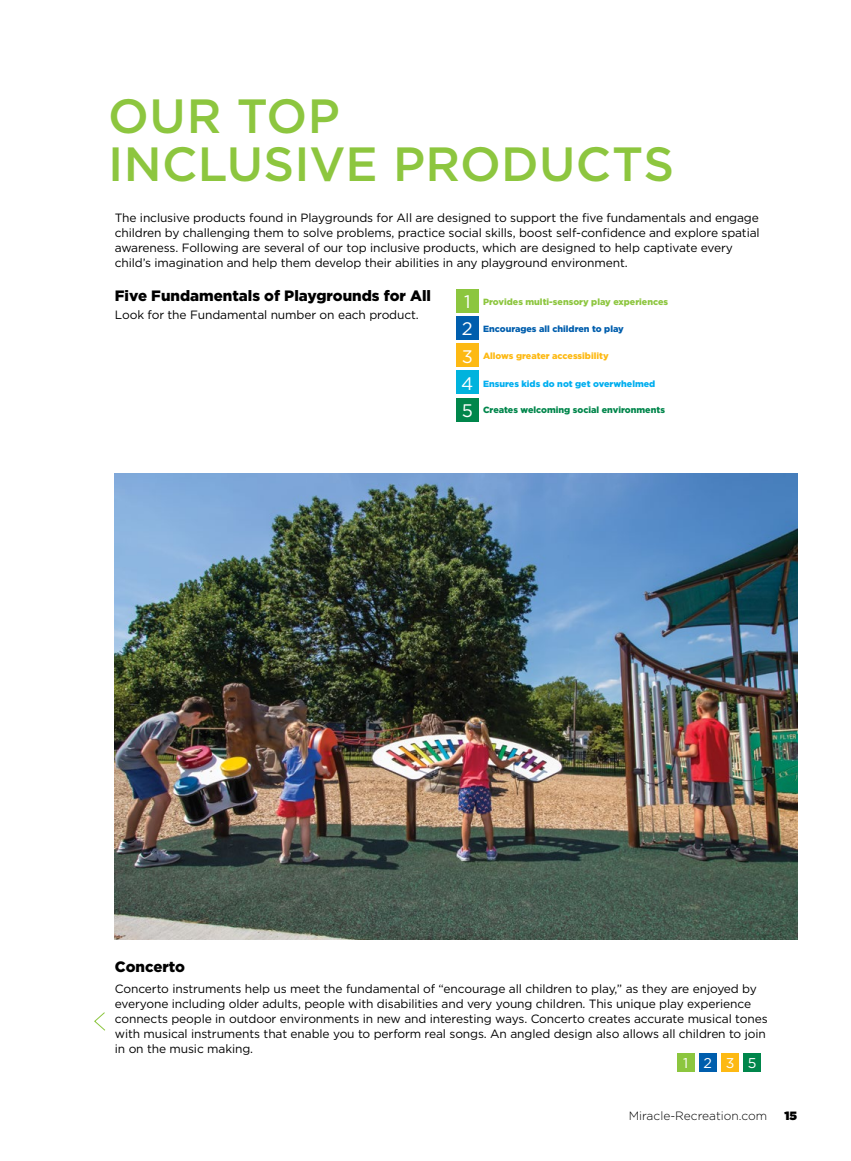
<style>
.page{position:relative;width:851px;height:1161px;background:#fff}
.page>*{position:absolute;margin:0;border:0;box-sizing:border-box;transform-origin:0 0}
.t1{font:500 48px/48px "Gotham";letter-spacing:.005em;color:#8dc63f}
.t2{font:18.15px/27.2px "Gotham";color:#fff}
.t3{font:900 15px "Gotham";color:#000}
.t4{font:14.1px "Gotham";color:#fff}
.t5{font:12px/15px "Gotham";letter-spacing:-.01em;color:#000}
.t6{font:300 12px "Gotham";color:#000}
.t7{font:900 12px "Gotham";color:#000}
.t8{font:900 9px "Gotham";color:#8dc63f}
.t9{font:900 9px "Gotham";color:#00864b}
.t10{font:900 9px "Gotham";color:#00aeef}
.t11{font:900 9px "Gotham";color:#005ead}
.t12{font:900 9px "Gotham";color:#fdb913}
</style>
<div class="page">
<img style="left:115px;top:473px;width:682px;height:466px">
<svg style="left:94px;top:1012px;width:11px;height:19px"></svg>
<div style="left:676px;top:1053px;width:18px;height:19px;background:#8cc63f"></div>
<div style="left:699px;top:1053px;width:17px;height:19px;background:#005ead"></div>
<div style="left:721px;top:1053px;width:17px;height:19px;background:#fdb913"></div>
<div style="left:743px;top:1053px;width:18px;height:19px;background:#00864b"></div>
<div style="left:456px;top:289px;width:22px;height:24px;background:#8cc63f"></div>
<div style="left:456px;top:316px;width:22px;height:24px;background:#005ead"></div>
<div style="left:456px;top:344px;width:22px;height:23px;background:#fdb913"></div>
<div style="left:456px;top:371px;width:22px;height:23px;background:#00b3dd"></div>
<div style="left:456px;top:398px;width:22px;height:23px;background:#00864b"></div>
<h1 class="t1" style="left:108px;top:92px;width:567px">OUR TOP<br>INCLUSIVE PRODUCTS</h1>
<p class="t5" style="left:115px;top:210px;width:646px">The inclusive products found in Playgrounds for All are designed to support the five fundamentals and engage children by challenging them to solve problems, practice social skills, boost self-confidence and explore spatial awareness. Following are several of our top inclusive products, which are designed to help captivate every child’s imagination and help them develop their abilities in any playground environment.</p>
<p class="t3" style="left:115px;top:286px;width:318px">Five Fundamentals of Playgrounds for All</p>
<p class="t5" style="left:115px;top:307px;width:305px">Look for the Fundamental number on each product.</p>
<h2 class="t2" style="left:461px;top:288px;width:14px">1<br>2<br>3<br>4<br>5</h2>
<p class="t8" style="left:483px;top:295px;width:187px">Provides multi-sensory play experiences</p>
<p class="t11" style="left:483px;top:322px;width:142px">Encourages all children to play</p>
<p class="t12" style="left:483px;top:350px;width:127px">Allows greater accessibility</p>
<p class="t10" style="left:483px;top:377px;width:174px">Ensures kids do not get overwhelmed</p>
<p class="t9" style="left:483px;top:404px;width:183px">Creates welcoming social environments</p>
<p class="t3" style="left:115px;top:956px;width:72px">Concerto</p>
<p class="t5" style="left:115px;top:981px;width:654px">Concerto instruments help us meet the fundamental of “encourage all children to play,” as they are enjoyed by everyone including older adults, people with disabilities and very young children. This unique play experience connects people in outdoor environments in new and interesting ways. Concerto creates accurate musical tones with musical instruments that enable you to perform real songs. An angled design also allows all children to join in on the music making.</p>
<p class="t4" style="left:683px;top:1054px;width:75px">1 235</p>
<p class="t6" style="left:628px;top:1108px;width:140px">Miracle-Recreation.com</p>
<p class="t7" style="left:784px;top:1107px;width:14px">15</p>
</div>
